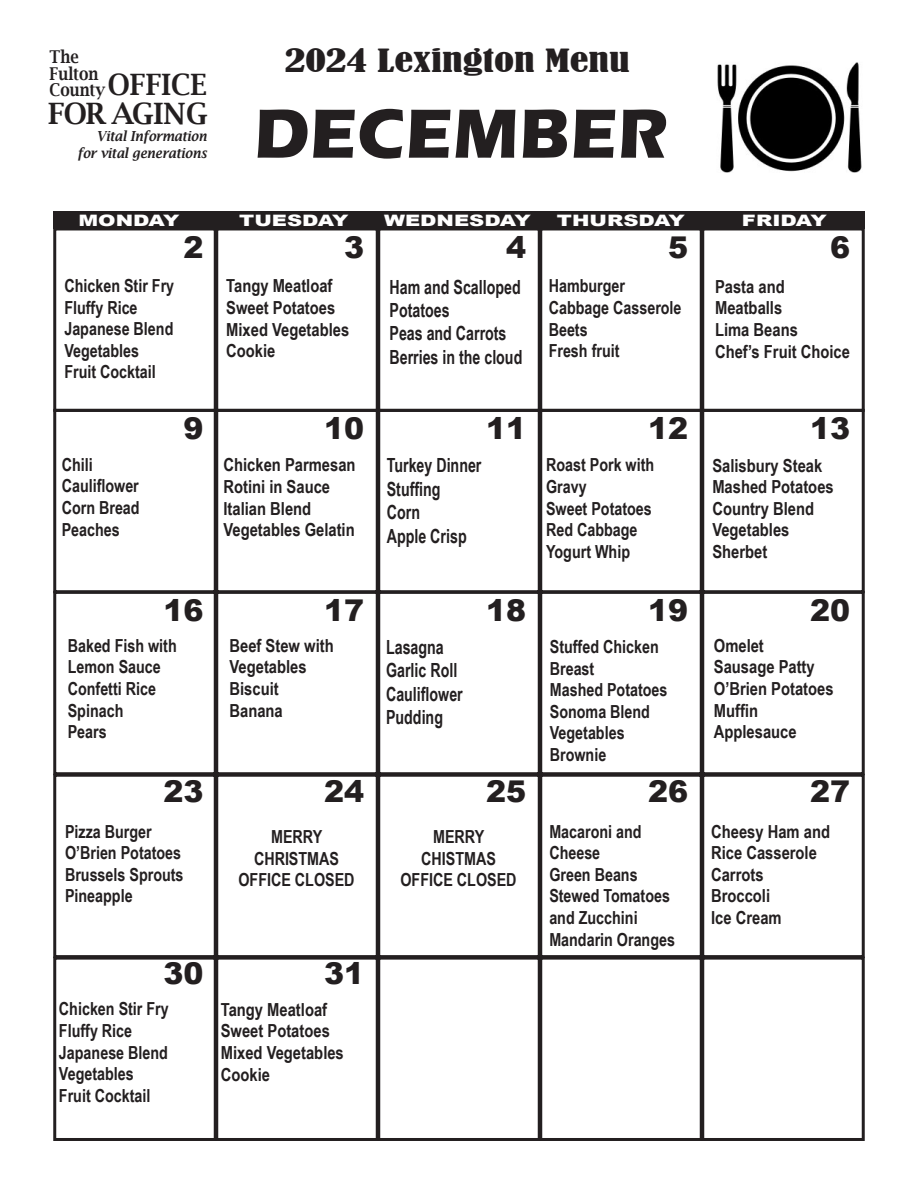
<style>
.page{position:relative;width:918px;height:1188px;background:#fff}
.page>*{position:absolute;margin:0;border:0;box-sizing:border-box;transform-origin:0 0}
.t1{font:700 72px "Eras ITC";color:#231f20}
.t2{font:900 30px "Arial";color:#231f20}
.t3{font:condensed 30px "Bernard";color:#231f20;scale:1.4 1}
.t4{font:600 29.55px "Lucida Bright";letter-spacing:-.02em;color:#231f20}
.t5{font:600 29.55px "Lucida Bright";color:#231f20;scale:.92 1}
.t6{font:700 19.5px/23.4px "Arial Narrow";color:#231f20;scale:.89 1}
.t7{font:700 18px/21.6px "Arial Narrow";color:#231f20}
.t8{font:600 17.7px "Lucida Bright";color:#231f20;scale:.86 1}
.t9{font:900 15.75px "Arial";color:#fff;scale:1.33 1}
.t10{font:italic 600 13.8px "Lucida Bright";color:#231f20;scale:.9 1}
</style>
<div class="page">
<div style="left:53px;top:591px;width:164px;height:184px;border:3px solid #231f20"></div>
<div style="left:215px;top:591px;width:164px;height:184px;border:3px solid #231f20"></div>
<div style="left:377px;top:591px;width:164px;height:184px;border:3px solid #231f20"></div>
<div style="left:539px;top:591px;width:164px;height:184px;border:3px solid #231f20"></div>
<div style="left:701px;top:591px;width:164px;height:184px;border:3px solid #231f20"></div>
<div style="left:53px;top:774px;width:164px;height:184px;border:3px solid #231f20"></div>
<div style="left:215px;top:774px;width:164px;height:184px;border:3px solid #231f20"></div>
<div style="left:377px;top:774px;width:164px;height:184px;border:3px solid #231f20"></div>
<div style="left:539px;top:774px;width:164px;height:184px;border:3px solid #231f20"></div>
<div style="left:701px;top:774px;width:164px;height:184px;border:3px solid #231f20"></div>
<div style="left:53px;top:957px;width:164px;height:184px;border:3px solid #231f20"></div>
<div style="left:215px;top:957px;width:164px;height:184px;border:3px solid #231f20"></div>
<div style="left:377px;top:957px;width:164px;height:184px;border:3px solid #231f20"></div>
<div style="left:539px;top:957px;width:164px;height:184px;border:3px solid #231f20"></div>
<div style="left:701px;top:957px;width:164px;height:184px;border:3px solid #231f20"></div>
<div style="left:53px;top:227px;width:164px;height:185px;border:3px solid #231f20"></div>
<div style="left:215px;top:227px;width:164px;height:185px;border:3px solid #231f20"></div>
<div style="left:377px;top:227px;width:164px;height:185px;border:3px solid #231f20"></div>
<div style="left:539px;top:227px;width:164px;height:185px;border:3px solid #231f20"></div>
<div style="left:701px;top:227px;width:164px;height:185px;border:3px solid #231f20"></div>
<div style="left:53px;top:409px;width:164px;height:184px;border:3px solid #231f20"></div>
<div style="left:215px;top:409px;width:164px;height:184px;border:3px solid #231f20"></div>
<div style="left:377px;top:409px;width:164px;height:184px;border:3px solid #231f20"></div>
<div style="left:539px;top:409px;width:164px;height:184px;border:3px solid #231f20"></div>
<div style="left:701px;top:409px;width:164px;height:184px;border:3px solid #231f20"></div>
<div style="left:53px;top:211px;width:812px;height:18px;background:#231f20"></div>
<img style="left:717px;top:62px;width:145px;height:111px">
<p class="t8" style="left:50px;top:47px;width:36px">The</p>
<p class="t8" style="left:50px;top:63px;width:58px">Fulton</p>
<p class="t8" style="left:50px;top:80px;width:66px">County</p>
<p class="t10" style="left:96px;top:129px;width:124px">Vital Information</p>
<p class="t10" style="left:77px;top:145px;width:145px">for vital generations</p>
<p class="t5" style="left:108px;top:68px;width:109px">OFFICE</p>
<p class="t4" style="left:48px;top:96px;width:161px">FOR AGING</p>
<p class="t3" style="left:285px;top:43px;width:248px">2024 Lexington Menu</p>
<p class="t1" style="left:254px;top:92px;width:416px">DECEMBER</p>
<p class="t9" style="left:78px;top:209px;width:78px">MONDAY</p>
<p class="t9" style="left:239px;top:209px;width:84px">TUESDAY</p>
<p class="t9" style="left:384px;top:209px;width:112px">WEDNESDAY</p>
<p class="t9" style="left:557px;top:209px;width:98px">THURSDAY</p>
<p class="t9" style="left:742px;top:209px;width:65px">FRIDAY</p>
<p class="t7" style="left:64px;top:274px;width:111px">Chicken Stir Fry</p>
<p class="t7" style="left:64px;top:296px;width:75px">Fluffy Rice</p>
<p class="t7" style="left:64px;top:317px;width:111px">Japanese Blend<br>Vegetables</p>
<p class="t7" style="left:64px;top:360px;width:93px">Fruit Cocktail</p>
<p class="t2" style="left:184px;top:226px;width:22px">2</p>
<p class="t2" style="left:344px;top:226px;width:22px">3</p>
<p class="t2" style="left:506px;top:226px;width:22px">4</p>
<p class="t2" style="left:668px;top:226px;width:22px">5</p>
<p class="t2" style="left:830px;top:226px;width:22px">6</p>
<p class="t7" style="left:226px;top:274px;width:108px">Tangy Meatloaf</p>
<p class="t7" style="left:226px;top:296px;width:111px">Sweet Potatoes</p>
<p class="t7" style="left:226px;top:318px;width:125px">Mixed Vegetables</p>
<p class="t7" style="left:226px;top:339px;width:51px">Cookie</p>
<p class="t6" style="left:390px;top:274px;width:149px">Ham and Scalloped<br>Potatoes</p>
<p class="t6" style="left:390px;top:321px;width:133px">Peas and Carrots</p>
<p class="t6" style="left:390px;top:344px;width:151px">Berries in the cloud</p>
<p class="t7" style="left:549px;top:274px;width:78px">Hamburger</p>
<p class="t7" style="left:549px;top:296px;width:134px">Cabbage Casserole</p>
<p class="t7" style="left:549px;top:318px;width:40px">Beets</p>
<p class="t7" style="left:549px;top:339px;width:72px">Fresh fruit</p>
<p class="t7" style="left:715px;top:275px;width:71px">Pasta and</p>
<p class="t7" style="left:715px;top:296px;width:69px">Meatballs</p>
<p class="t7" style="left:715px;top:318px;width:84px">Lima Beans</p>
<p class="t7" style="left:715px;top:340px;width:137px">Chef’s Fruit Choice</p>
<p class="t7" style="left:62px;top:453px;width:33px">Chili</p>
<p class="t7" style="left:62px;top:474px;width:79px">Cauliflower</p>
<p class="t7" style="left:62px;top:496px;width:79px">Corn Bread</p>
<p class="t7" style="left:62px;top:518px;width:60px">Peaches</p>
<p class="t2" style="left:184px;top:407px;width:22px">9</p>
<p class="t2" style="left:324px;top:407px;width:42px">10</p>
<p class="t2" style="left:486px;top:407px;width:42px">11</p>
<p class="t2" style="left:648px;top:407px;width:42px">12</p>
<p class="t2" style="left:810px;top:407px;width:42px">13</p>
<p class="t7" style="left:224px;top:453px;width:134px">Chicken Parmesan</p>
<p class="t7" style="left:224px;top:475px;width:108px">Rotini in Sauce</p>
<p class="t7" style="left:224px;top:496px;width:89px">Italian Blend</p>
<p class="t7" style="left:224px;top:518px;width:133px">Vegetables Gelatin</p>
<p class="t6" style="left:387px;top:453px;width:108px">Turkey Dinner</p>
<p class="t6" style="left:387px;top:476px;width:62px">Stuffing</p>
<p class="t6" style="left:387px;top:500px;width:39px">Corn</p>
<p class="t6" style="left:387px;top:523px;width:91px">Apple Crisp</p>
<p class="t7" style="left:546px;top:453px;width:110px">Roast Pork with<br>Gravy</p>
<p class="t7" style="left:546px;top:496px;width:107px">Sweet Potatoes</p>
<p class="t7" style="left:546px;top:518px;width:93px">Red Cabbage</p>
<p class="t7" style="left:546px;top:540px;width:86px">Yogurt Whip</p>
<p class="t7" style="left:712px;top:454px;width:111px">Salisbury Steak</p>
<p class="t7" style="left:712px;top:475px;width:123px">Mashed Potatoes</p>
<p class="t7" style="left:712px;top:497px;width:103px">Country Blend</p>
<p class="t7" style="left:712px;top:518px;width:79px">Vegetables</p>
<p class="t7" style="left:712px;top:540px;width:56px">Sherbet</p>
<p class="t2" style="left:164px;top:589px;width:42px">16</p>
<p class="t2" style="left:324px;top:589px;width:42px">17</p>
<p class="t2" style="left:486px;top:589px;width:42px">18</p>
<p class="t2" style="left:648px;top:589px;width:42px">19</p>
<p class="t2" style="left:810px;top:589px;width:42px">20</p>
<p class="t7" style="left:68px;top:634px;width:111px">Baked Fish with<br>Lemon Sauce</p>
<p class="t7" style="left:68px;top:677px;width:90px">Confetti Rice</p>
<p class="t7" style="left:68px;top:699px;width:57px">Spinach</p>
<p class="t7" style="left:68px;top:720px;width:41px">Pears</p>
<p class="t7" style="left:230px;top:634px;width:106px">Beef Stew with</p>
<p class="t7" style="left:230px;top:655px;width:79px">Vegetables</p>
<p class="t7" style="left:230px;top:677px;width:51px">Biscuit</p>
<p class="t7" style="left:230px;top:699px;width:55px">Banana</p>
<p class="t6" style="left:386px;top:635px;width:66px">Lasagna</p>
<p class="t6" style="left:386px;top:658px;width:81px">Garlic Roll</p>
<p class="t6" style="left:386px;top:681px;width:88px">Cauliflower</p>
<p class="t6" style="left:386px;top:705px;width:65px">Pudding</p>
<p class="t7" style="left:550px;top:635px;width:110px">Stuffed Chicken<br>Breast</p>
<p class="t7" style="left:550px;top:678px;width:119px">Mashed Potatoes</p>
<p class="t7" style="left:550px;top:700px;width:102px">Sonoma Blend</p>
<p class="t7" style="left:550px;top:721px;width:76px">Vegetables</p>
<p class="t7" style="left:550px;top:743px;width:58px">Brownie</p>
<p class="t7" style="left:714px;top:634px;width:52px">Omelet</p>
<p class="t7" style="left:714px;top:655px;width:102px">Sausage Patty</p>
<p class="t7" style="left:714px;top:677px;width:121px">O’Brien Potatoes</p>
<p class="t7" style="left:714px;top:699px;width:46px">Muffin</p>
<p class="t7" style="left:714px;top:720px;width:84px">Applesauce</p>
<p class="t2" style="left:164px;top:770px;width:42px">23</p>
<p class="t2" style="left:324px;top:770px;width:42px">24</p>
<p class="t2" style="left:486px;top:770px;width:42px">25</p>
<p class="t2" style="left:648px;top:770px;width:42px">26</p>
<p class="t2" style="left:810px;top:770px;width:42px">27</p>
<p class="t7" style="left:65px;top:820px;width:88px">Pizza Burger</p>
<p class="t7" style="left:65px;top:841px;width:118px">O’Brien Potatoes</p>
<p class="t7" style="left:65px;top:863px;width:120px">Brussels Sprouts</p>
<p class="t7" style="left:65px;top:884px;width:69px">Pineapple</p>
<p class="t7" style="left:271px;top:825px;width:53px">MERRY</p>
<p class="t7" style="left:254px;top:847px;width:87px">CHRISTMAS</p>
<p class="t7" style="left:238px;top:868px;width:118px">OFFICE CLOSED</p>
<p class="t2" style="left:164px;top:952px;width:42px">30</p>
<p class="t2" style="left:324px;top:952px;width:42px">31</p>
<p class="t7" style="left:59px;top:997px;width:111px">Chicken Stir Fry</p>
<p class="t7" style="left:59px;top:1019px;width:75px">Fluffy Rice</p>
<p class="t7" style="left:59px;top:1041px;width:111px">Japanese Blend<br>Vegetables</p>
<p class="t7" style="left:59px;top:1084px;width:93px">Fruit Cocktail</p>
<p class="t7" style="left:221px;top:998px;width:108px">Tangy Meatloaf</p>
<p class="t7" style="left:221px;top:1019px;width:111px">Sweet Potatoes</p>
<p class="t7" style="left:221px;top:1041px;width:125px">Mixed Vegetables</p>
<p class="t7" style="left:221px;top:1063px;width:51px">Cookie</p>
<p class="t7" style="left:433px;top:825px;width:53px">MERRY</p>
<p class="t7" style="left:421px;top:847px;width:76px">CHISTMAS</p>
<p class="t7" style="left:400px;top:868px;width:118px">OFFICE CLOSED</p>
<p class="t7" style="left:549px;top:820px;width:94px">Macaroni and<br>Cheese</p>
<p class="t7" style="left:549px;top:863px;width:90px">Green Beans</p>
<p class="t7" style="left:549px;top:884px;width:122px">Stewed Tomatoes and Zucchini</p>
<p class="t7" style="left:549px;top:928px;width:127px">Mandarin Oranges</p>
<p class="t7" style="left:711px;top:820px;width:120px">Cheesy Ham and<br>Rice Casserole</p>
<p class="t7" style="left:711px;top:863px;width:54px">Carrots</p>
<p class="t7" style="left:711px;top:884px;width:61px">Broccoli</p>
<p class="t7" style="left:711px;top:906px;width:72px">Ice Cream</p>
</div>
